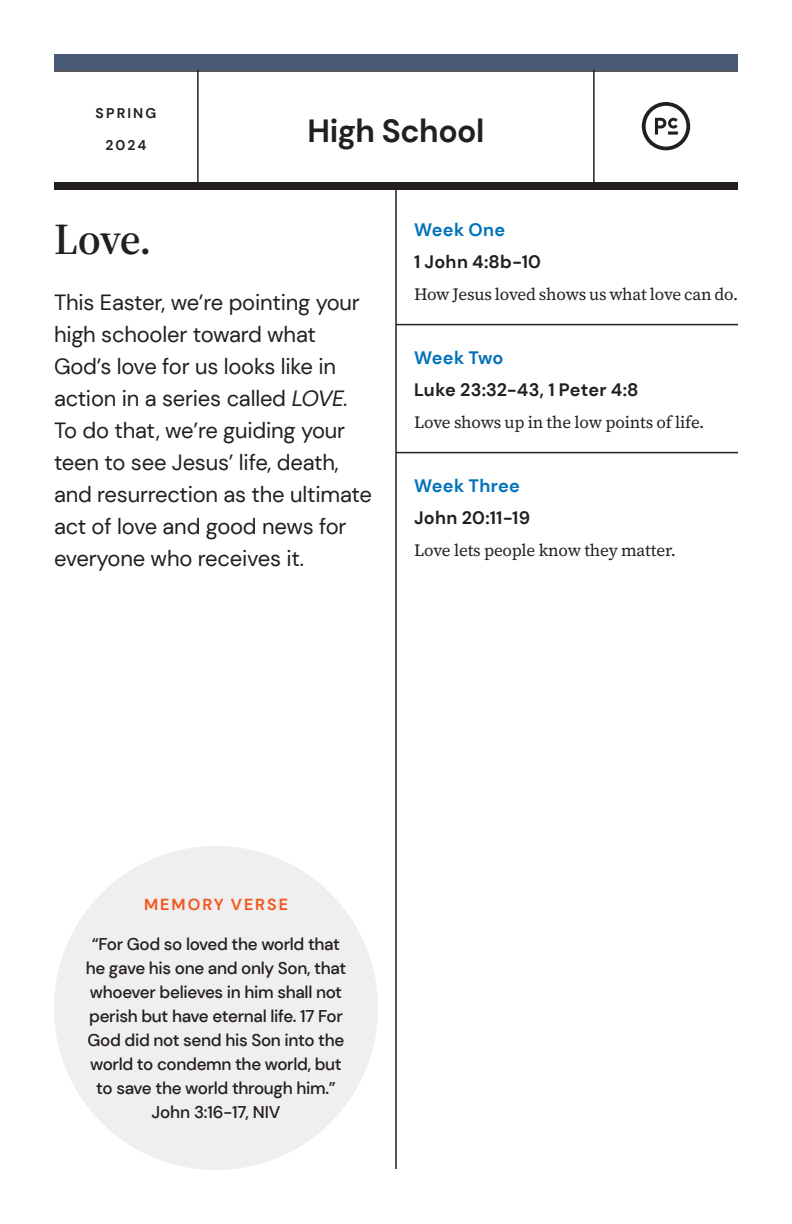
<style>
.page{position:relative;width:792px;height:1224px;background:#fff}
.page>*{position:absolute;margin:0;border:0;box-sizing:border-box;transform-origin:0 0}
.t1{font:600 44px "Source Serif 448 pt";color:#231f20}
.t2{font:700 32px "DM Sans";letter-spacing:-.015em;color:#231f20}
.t3{font:22px/32px "DM Sans";letter-spacing:-.01em;color:#231f20}
.t4{font:700 18px "DM Sans";letter-spacing:.015em;color:#231f20}
.t5{font:700 18px "DM Sans";letter-spacing:.015em;color:#0071bb}
.t6{font:500 17px/24px "DM Sans";letter-spacing:-.02em;color:#231f20;text-align:center}
.t7{font:17px "Source Serif 418 pt";letter-spacing:-.01em;color:#231f20}
.t8{font:700 16px "DM Sans";letter-spacing:.125em;color:#f15921}
.t9{font:700 14px "DM Sans";letter-spacing:.15em;color:#231f20}
.s1{font-style:italic}
</style>
<div class="page">
<div style="left:54px;top:846px;width:324px;height:324px;background:#f0eeee;border-radius:50%"></div>
<hr style="left:396px;top:324px;width:342px;height:1px;background:#231f20">
<hr style="left:396px;top:452px;width:342px;height:1px;background:#231f20">
<div style="left:54px;top:54px;width:684px;height:16px;background:#475975"></div>
<hr style="left:197px;top:70px;width:2px;height:112px;background:#231f20">
<hr style="left:593px;top:70px;width:2px;height:112px;background:#231f20">
<hr style="left:54px;top:70px;width:684px;height:2px;background:#231f20">
<hr style="left:395px;top:189px;width:2px;height:980px;background:#231f20">
<div style="left:54px;top:182px;width:684px;height:8px;background:#231f20"></div>
<svg style="left:642px;top:102px;width:48px;height:48px"></svg>
<p class="t9" style="left:96px;top:104px;width:62px">SPRING</p>
<p class="t9" style="left:106px;top:136px;width:42px">2024</p>
<h2 class="t2" style="left:307px;top:111px;width:179px">High School</h2>
<h1 class="t1" style="left:54px;top:210px;width:99px">Love.</h1>
<p class="t3" style="left:54px;top:286px;width:319px">This Easter, we’re pointing your high schooler toward what<br>God’s love for us looks like in action in a series called <span class="s1">LOVE.<br></span>To do that, we’re guiding your teen to see Jesus’ life, death, and resurrection as the ultimate act of love and good news for everyone who receives it.</p>
<p class="t5" style="left:414px;top:218px;width:93px">Week One</p>
<p class="t4" style="left:414px;top:250px;width:129px">1 John 4:8b-10</p>
<p class="t7" style="left:414px;top:283px;width:326px">How Jesus loved shows us what love can do.</p>
<p class="t5" style="left:414px;top:346px;width:91px">Week Two</p>
<p class="t4" style="left:414px;top:378px;width:226px">Luke 23:32-43, 1 Peter 4:8</p>
<p class="t7" style="left:414px;top:411px;width:292px">Love shows up in the low points of life.</p>
<p class="t5" style="left:414px;top:474px;width:108px">Week Three</p>
<p class="t4" style="left:414px;top:506px;width:118px">John 20:11-19</p>
<p class="t7" style="left:414px;top:539px;width:263px">Love lets people know they matter.</p>
<p class="t8" style="left:144px;top:894px;width:145px">MEMORY VERSE</p>
<p class="t6" style="left:86px;top:932px;width:262px">“For God so loved the world that he gave his one and only Son, that whoever believes in him shall not perish but have eternal life. 17 For<br>God did not send his Son into the world to condemn the world, but to save the world through him.”<br>John 3:16-17, NIV</p>
</div>
